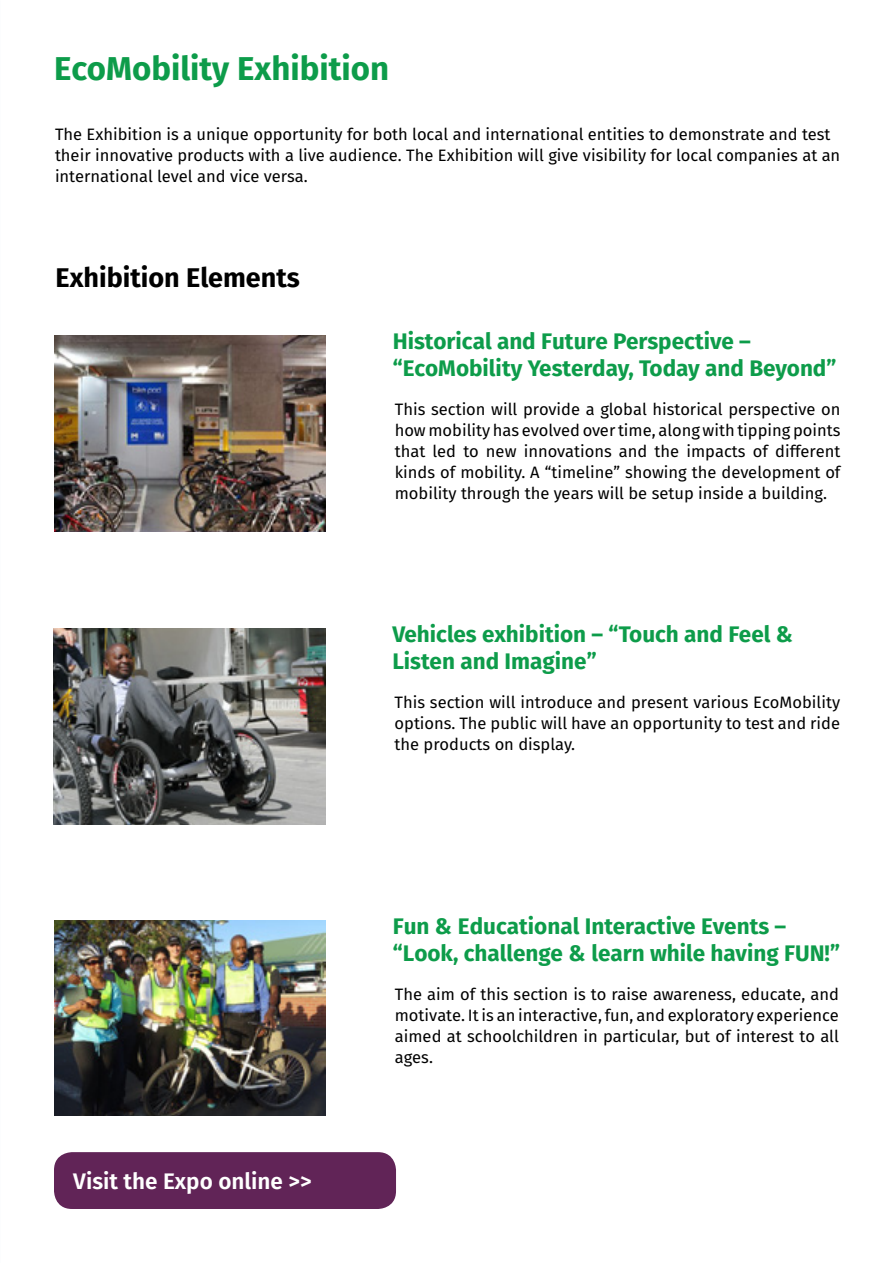
<style>
.page{position:relative;width:893px;height:1263px;background:#fff}
.page>*{position:absolute;margin:0;border:0;box-sizing:border-box;transform-origin:0 0}
.t1{font:700 33px "Fira Sans";color:#0d9c4a}
.t2{font:700 27px "Fira Sans";color:#000}
.t3{font:700 22.5px/27px "Fira Sans";color:#0d9c4a}
.t4{font:600 22.5px "Fira Sans";color:#fff}
.t5{font:16.5px/21px "Fira Sans";color:#000;text-align:justify}
</style>
<div class="page">
<img style="left:54px;top:336px;width:271px;height:195px">
<img style="left:54px;top:628px;width:271px;height:196px">
<img style="left:54px;top:920px;width:271px;height:196px">
<div style="left:54px;top:1152px;width:342px;height:57px;background:#612457;border-radius:18px"></div>
<h1 class="t1" style="left:54px;top:41px;width:337px">EcoMobility Exhibition</h1>
<p class="t5" style="left:55px;top:123px;width:787px;text-align:left">The Exhibition is a unique opportunity for both local and international entities to demonstrate and test their innovative products with a live audience. The Exhibition will give visibility for local companies at an international level and vice versa.</p>
<h2 class="t2" style="left:56px;top:254px;width:246px">Exhibition Elements</h2>
<h3 class="t4" style="left:73px;top:1163px;width:240px">Visit the Expo online &gt;&gt;</h3>
<h3 class="t3" style="left:393px;top:326px;width:445px">Historical and Future Perspective – “EcoMobility Yesterday, Today and Beyond”</h3>
<p class="t5" style="left:395px;top:399px;width:447px">This section will provide a global historical perspective on how mobility has evolved over time, along with tipping points that led to new innovations and the impacts of different kinds of mobility. A “timeline” showing the development of mobility through the years will be setup inside a building.</p>
<h3 class="t3" style="left:392px;top:619px;width:403px">Vehicles exhibition – “Touch and Feel &amp;<br>Listen and Imagine”</h3>
<p class="t5" style="left:395px;top:691px;width:447px">This section will introduce and present various EcoMobility options. The public will have an opportunity to test and ride the products on display.</p>
<h3 class="t3" style="left:393px;top:911px;width:449px">Fun &amp; Educational Interactive Events – “Look, challenge &amp; learn while having FUN!”</h3>
<p class="t5" style="left:395px;top:983px;width:446px">The aim of this section is to raise awareness, educate, and motivate. It is an interactive, fun, and exploratory experience aimed at schoolchildren in particular, but of interest to all ages.</p>
</div>
